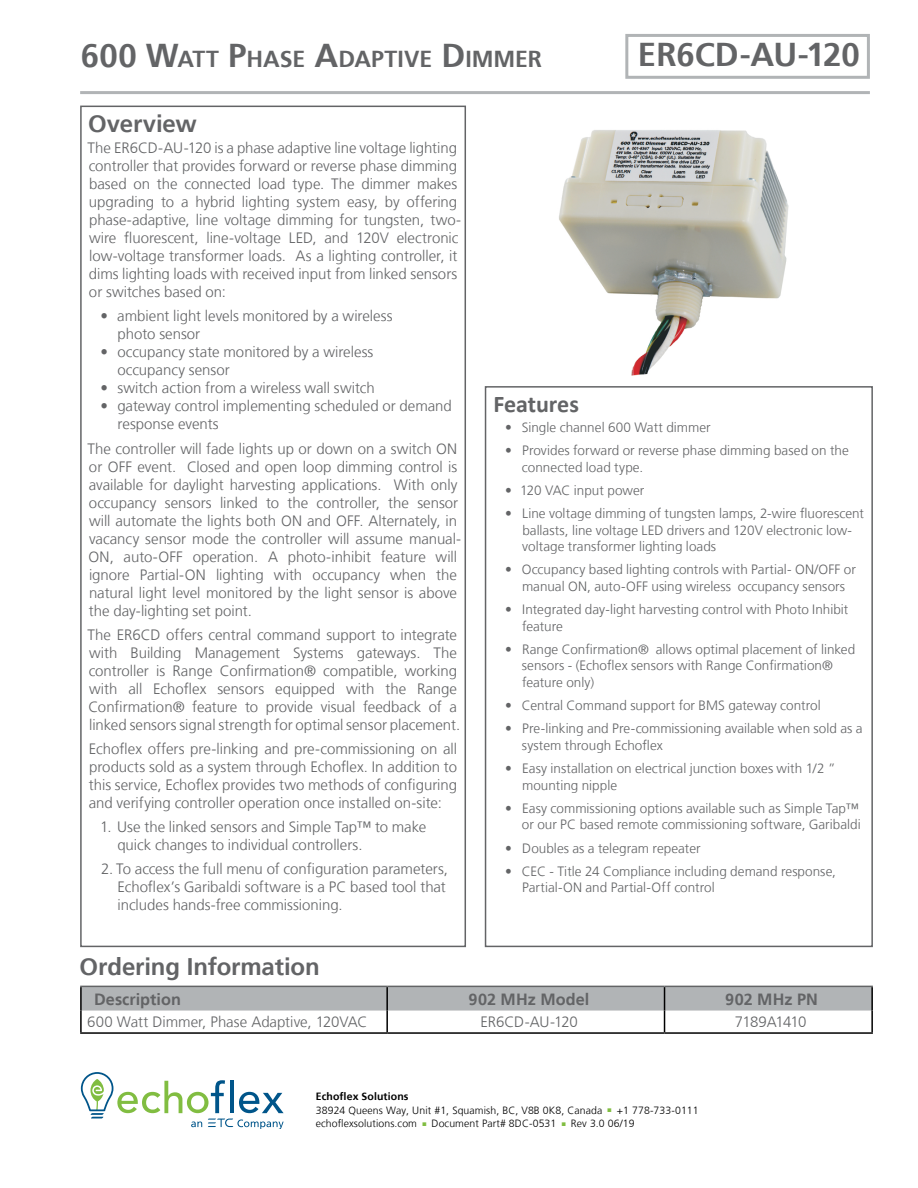
<style>
.page{position:relative;width:918px;height:1188px;background:#fff}
.page>*{position:absolute;margin:0;border:0;box-sizing:border-box;transform-origin:0 0}
.t1{font:700 33px "Frutiger LT Std";color:#636466}
.t2{font:700 24px "Frutiger LT Std";letter-spacing:-.005em;color:#636466}
.t3{font:700 24px "Calibri";letter-spacing:-.005em;color:#636466}
.t4{font:700 23.1px "Frutiger LT Std";letter-spacing:-.005em;color:#636466}
.t5{font:700 16.2px "Frutiger LT";letter-spacing:.005em;color:#636466}
.t6{font:300 15px/18px "Frutiger LT";color:#636466}
.t7{font:300 15px "Frutiger LT";letter-spacing:-.045em;color:#636466}
.t8{font:300 13.5px/16.5px "Frutiger LT";color:#636466}
.t9{font:300 10.5px/13.5px "Frutiger LT";letter-spacing:.01em;color:#000}
.t10{font:700 10.5px "Frutiger LT Std";letter-spacing:.01em;color:#000}
.s1{font-size:33px}
.s2{color:#81bd41}
</style>
<div class="page">
<hr style="left:80px;top:91px;width:790px;height:3px;background:#b1b4b6">
<hr style="left:80px;top:987px;width:2px;height:24px;background:#000">
<hr style="left:871px;top:987px;width:2px;height:24px;background:#000">
<hr style="left:80px;top:1011px;width:2px;height:21px;background:#000">
<svg style="left:81px;top:987px;width:791px;height:45px"></svg>
<hr style="left:871px;top:1011px;width:2px;height:21px;background:#000">
<hr style="left:80px;top:1032px;width:307px;height:2px;background:#000">
<hr style="left:387px;top:1032px;width:278px;height:2px;background:#000">
<hr style="left:665px;top:1032px;width:208px;height:2px;background:#000">
<hr style="left:80px;top:986px;width:307px;height:1px;background:#636466">
<hr style="left:387px;top:986px;width:278px;height:1px;background:#636466">
<hr style="left:665px;top:986px;width:208px;height:1px;background:#636466">
<div style="left:80px;top:106px;width:386px;height:841px;border:2px solid #636466"></div>
<div style="left:485px;top:386px;width:388px;height:561px;border:2px solid #636466"></div>
<img style="left:559px;top:130px;width:230px;height:246px">
<div style="left:625px;top:34px;width:245px;height:45px;border:3px solid #b1b4b6"></div>
<svg style="left:81px;top:1072px;width:203px;height:56px"></svg>
<h3 class="t4" style="left:81px;top:45px;width:463px"><span class="s1">600 W</span>ATT <span class="s1">P</span>HASE <span class="s1">A</span>DAPTIVE <span class="s1">D</span> IMMER</h3>
<h1 class="t1" style="left:638px;top:35px;width:223px">ER6CD-AU-120</h1>
<h2 class="t2" style="left:88px;top:109px;width:110px">Overview</h2>
<p class="t6" style="left:88px;top:139px;width:375px">The ER6CD-AU-120 is a phase adaptive line voltage lighting controller that provides forward or reverse phase dimming based on the connected load type. The dimmer makes upgrading to a hybrid lighting system easy, by offering phase-adaptive, line voltage dimming for tungsten, two&shy;wire fluorescent, line-voltage LED, and 120V electronic low-voltage transformer loads. As a lighting controller, it dims lighting loads with received input from linked sensors or switches based on:</p>
<p class="t6" style="left:118px;top:307px;width:277px;text-indent:-17px">• ambient light levels monitored by a wireless photo sensor</p>
<p class="t6" style="left:117px;top:343px;width:257px;text-indent:-17px">• occupancy state monitored by a wireless occupancy sensor</p>
<p class="t6" style="left:100px;top:379px;width:276px">• switch action from a wireless wall switch</p>
<p class="t6" style="left:118px;top:397px;width:336px;text-indent:-17px">• gateway control implementing scheduled or demand response events</p>
<p class="t6" style="left:88px;top:440px;width:375px">The controller will fade lights up or down on a switch ON or OFF event. Closed and open loop dimming control is available for daylight harvesting applications. With only occupancy sensors linked to the controller, the sensor will automate the lights both ON and OFF. Alternately, in vacancy sensor mode the controller will assume manual-ON, auto-OFF operation. A photo-inhibit feature will ignore Partial-ON lighting with occupancy when the natural light level monitored by the light sensor is above the day-lighting set point.</p>
<p class="t6" style="left:88px;top:626px;width:374px">The ER6CD offers central command support to integrate with Building Management Systems gateways. The controller is Range Confirmation® compatible, working with all Echoflex sensors equipped with the Range Confirmation® feature to provide visual feedback of a linked sensors signal strength for optimal sensor placement.</p>
<p class="t6" style="left:89px;top:740px;width:370px;text-align:justify">Echoflex offers pre-linking and pre-commissioning on all products sold as a system through Echoflex. In addition to this service, Echoflex provides two methods of configuring and verifying controller operation once installed on-site:</p>
<p class="t6" style="left:117px;top:818px;width:310px;text-indent:-17px">1. Use the linked sensors and Simple Tap™ to make quick changes to individual controllers.</p>
<p class="t6" style="left:117px;top:860px;width:332px;text-indent:-16px">2. To access the full menu of configuration parameters,<br>Echoflex’s Garibaldi software is a PC based tool that includes hands-free commissioning.</p>
<h2 class="t2" style="left:79px;top:952px;width:242px">Ordering Information</h2>
<h2 class="t3" style="left:493px;top:387px;width:87px">Features</h2>
<p class="t8" style="left:505px;top:419px;width:207px">• Single channel 600 Watt dimmer</p>
<p class="t8" style="left:522px;top:442px;width:328px;text-indent:-17px">• Provides forward or reverse phase dimming based on the connected load type.</p>
<p class="t8" style="left:505px;top:482px;width:141px">• 120 VAC input power</p>
<p class="t8" style="left:522px;top:505px;width:343px;text-indent:-17px">• Line voltage dimming of tungsten lamps, 2-wire fluorescent ballasts, line voltage LED drivers and 120V electronic low&shy;voltage transformer lighting loads</p>
<p class="t8" style="left:505px;top:562px;width:352px;text-align:center">• Occupancy based lighting controls with Partial- ON/OFF or manual ON, auto-OFF using wireless occupancy sensors</p>
<p class="t8" style="left:522px;top:601px;width:328px;text-indent:-17px">• Integrated day-light harvesting control with Photo Inhibit feature</p>
<p class="t8" style="left:522px;top:641px;width:335px;text-indent:-17px">• Range Confirmation® allows optimal placement of linked sensors - (Echoflex sensors with Range Confirmation® feature only)</p>
<p class="t8" style="left:505px;top:697px;width:317px">• Central Command support for BMS gateway control</p>
<p class="t8" style="left:522px;top:721px;width:342px;text-indent:-17px">• Pre-linking and Pre-commissioning available when sold as a system through Echoflex</p>
<p class="t8" style="left:522px;top:760px;width:315px;text-indent:-17px">• Easy installation on electrical junction boxes with 1/2 ” mounting nipple</p>
<p class="t8" style="left:505px;top:800px;width:357px;text-align:right">• Easy commissioning options available such as Simple Tap™ or our PC based remote commissioning software, Garibaldi</p>
<p class="t8" style="left:505px;top:840px;width:197px">• Doubles as a telegram repeater</p>
<p class="t8" style="left:522px;top:863px;width:315px;text-indent:-17px">• CEC - Title 24 Compliance including demand response,<br>Partial-ON and Partial-Off control</p>
<p class="t5" style="left:94px;top:989px;width:88px">Description</p>
<p class="t5" style="left:469px;top:989px;width:122px">902 MHz Model</p>
<p class="t5" style="left:725px;top:989px;width:94px">902 MHz PN</p>
<p class="t6" style="left:87px;top:1013px;width:282px">600 Watt Dimmer, Phase Adaptive, 120VAC</p>
<p class="t6" style="left:481px;top:1013px;width:99px">ER6CD-AU-120</p>
<p class="t7" style="left:735px;top:1013px;width:73px">7189A1410</p>
<p class="t10" style="left:316px;top:1091px;width:94px">Echoflex Solutions</p>
<p class="t9" style="left:316px;top:1104px;width:384px">38924 Queens Way, Unit #1, Squamish, BC, V8B 0K8, Canada <span class="s2">■</span> +1 778-733-0111 echoflexsolutions.com <span class="s2">■</span> Document Part# 8DC-0531 <span class="s2">■</span> Rev 3.0 06/19</p>
</div>
